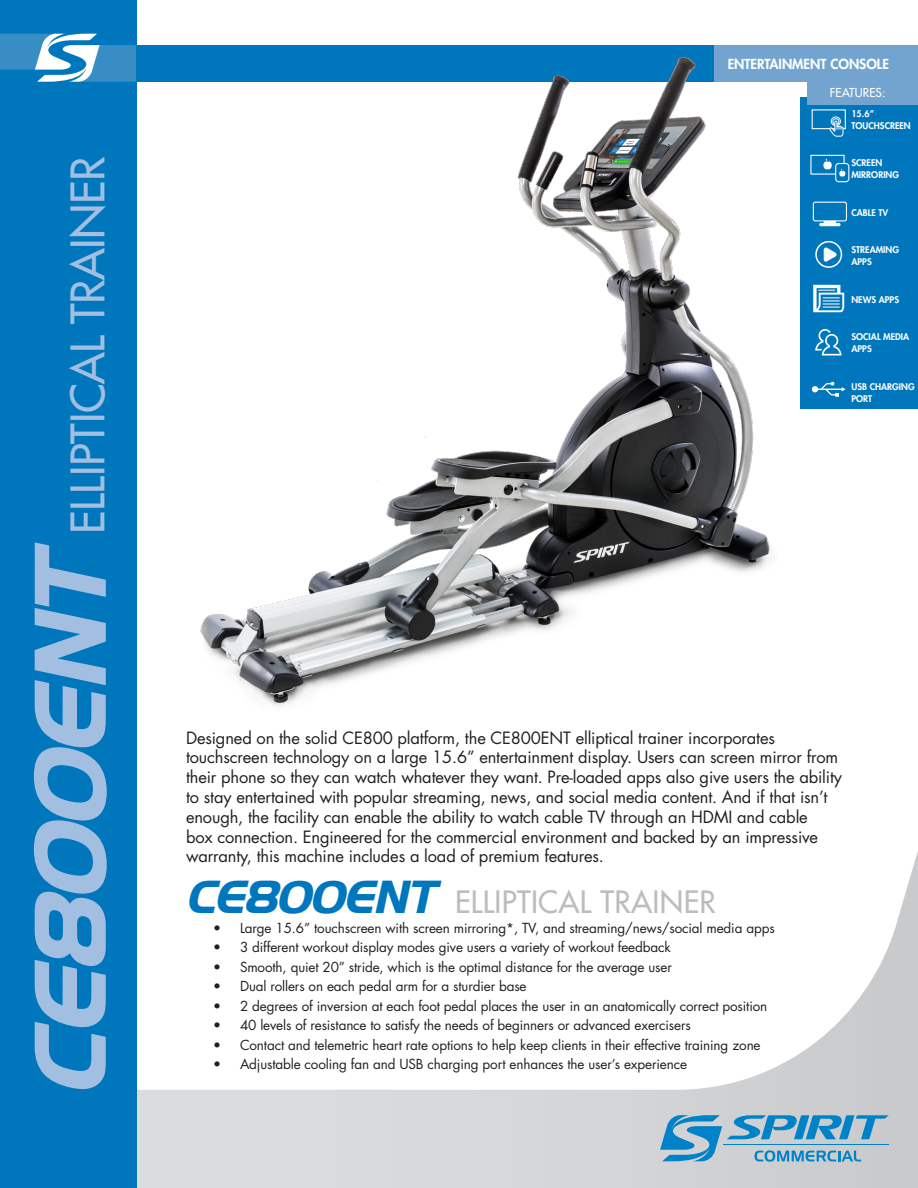
<style>
.page{position:relative;width:918px;height:1188px;background:#fff}
.page>*{position:absolute;margin:0;border:0;box-sizing:border-box;transform-origin:0 0}
.t1{font:italic 700 97.5px "Hanzel";color:#a2bfe2}
.t2{font:500 45px "Futura Std";letter-spacing:-.01em;color:#a2bfe2}
.t3{font:500 30px "Futura Std";letter-spacing:.01em;color:#bcbdc0}
.t4{font:16.5px/19.8px "Futura Std";letter-spacing:-.01em;color:#231f20}
.t5{font:13.5px "Futura Std";letter-spacing:-.01em;color:#231f20}
.t6{font:800 13.5px "Futura Std";color:#fff}
.t7{font:500 12px "Futura Std";color:#fff}
.t8{font:800 9px/12px "Futura Std";color:#fff}
.s1{font-family:"Hanzel";font-weight:700;font-style:italic;font-size:45px;color:#0077bd}
</style>
<div class="page">
<svg style="left:137px;top:851px;width:781px;height:337px"></svg>
<svg style="left:660px;top:1115px;width:229px;height:47px;background:#7fb1cd"></svg>
<hr style="left:723px;top:1144px;width:166px;height:1px;background:#0082c8">
<div style="left:0;top:0;width:137px;height:1188px;background:#0077bd"></div>
<svg style="left:0;top:34px;width:136px;height:48px"></svg>
<div style="left:801px;top:97px;width:117px;height:312px;background:#0077bd"></div>
<div style="left:715px;top:45px;width:203px;height:37px;background:#72a4cf"></div>
<div style="left:808px;top:78px;width:110px;height:27px;background:#72a4cf"></div>
<svg style="left:813px;top:285px;width:31px;height:27px"></svg>
<div style="left:810px;top:155px;width:35px;height:20px;background:#0077bd;border:1px solid #fff"></div>
<div style="left:836px;top:164px;width:13px;height:18px;background:#0077bd;border-radius:3px"></div>
<div style="left:835px;top:163px;width:14px;height:19px;border:1px solid #fff;border-radius:3px"></div>
<svg style="left:823px;top:159px;width:9px;height:10px"></svg>
<svg style="left:839px;top:169px;width:6px;height:8px"></svg>
<div style="left:813px;top:202px;width:34px;height:19px;border:1px solid #fff;border-radius:2px"></div>
<svg style="left:824px;top:221px;width:12px;height:2px"></svg>
<div style="left:819px;top:223px;width:21px;height:3px;border:1px solid #fff"></div>
<svg style="left:812px;top:382px;width:34px;height:15px"></svg>
<div style="left:812px;top:109px;width:34px;height:20px;background:#0077bd;border:1px solid #fff"></div>
<div style="left:831px;top:117px;width:10px;height:9px;border:1px solid #fff;border-radius:50%"></div>
<svg style="left:829px;top:119px;width:14px;height:18px"></svg>
<svg style="left:816px;top:242px;width:25px;height:25px"></svg>
<div style="left:815px;top:241px;width:27px;height:27px;border:2px solid #fff;border-radius:50%"></div>
<svg style="left:824px;top:247px;width:13px;height:15px"></svg>
<svg style="left:815px;top:329px;width:27px;height:26px"></svg>
<img style="left:151px;top:45px;width:619px;height:661px">
<p class="t2" style="left:60px;top:534px;width:379px;rotate:-90deg">ELLIPTICAL TRAINER</p>
<p class="t1" style="left:11px;top:1096px;width:555px;rotate:-90deg">CE800ENT</p>
<p class="t6" style="left:728px;top:55px;width:163px">ENTERTAINMENT CONSOLE</p>
<p class="t7" style="left:830px;top:85px;width:57px">FEATURES:</p>
<p class="t8" style="left:851px;top:107px;width:61px">15.6”<br>TOUCHSCREEN</p>
<p class="t8" style="left:851px;top:157px;width:49px">SCREEN<br>MIRRORING</p>
<p class="t8" style="left:851px;top:206px;width:38px">CABLE TV</p>
<p class="t8" style="left:851px;top:244px;width:49px">STREAMING<br>APPS</p>
<p class="t8" style="left:851px;top:293px;width:49px">NEWS APPS</p>
<p class="t8" style="left:851px;top:331px;width:59px">SOCIAL MEDIA<br>APPS</p>
<p class="t8" style="left:851px;top:380px;width:65px">USB CHARGING<br>PORT</p>
<p class="t4" style="left:186px;top:728px;width:658px">Designed on the solid CE800 platform, the CE800ENT elliptical trainer incorporates touchscreen technology on a large 15.6” entertainment display. Users can screen mirror from their phone so they can watch whatever they want. Pre-loaded apps also give users the ability to stay entertained with popular streaming, news, and social media content. And if that isn’t enough, the facility can enable the ability to watch cable TV through an HDMI and cable<br>box connection. Engineered for the commercial environment and backed by an impressive warranty, this machine includes a load of premium features.</p>
<p class="t3" style="left:186px;top:883px;width:531px"><span class="s1">CE800ENT</span> ELLIPTICAL TRAINER</p>
<p class="t5" style="left:213px;top:919px;width:563px">• Large 15.6” touchscreen with screen mirroring*, TV, and streaming/news/social media apps</p>
<p class="t5" style="left:213px;top:939px;width:459px">• 3 different workout display modes give users a variety of workout feedback</p>
<p class="t5" style="left:213px;top:958px;width:460px">• Smooth, quiet 20” stride, which is the optimal distance for the average user</p>
<p class="t5" style="left:213px;top:978px;width:315px">• Dual rollers on each pedal arm for a sturdier base</p>
<p class="t5" style="left:213px;top:997px;width:556px">• 2 degrees of inversion at each foot pedal places the user in an anatomically correct position</p>
<p class="t5" style="left:213px;top:1017px;width:479px">• 40 levels of resistance to satisfy the needs of beginners or advanced exercisers</p>
<p class="t5" style="left:213px;top:1036px;width:549px">• Contact and telemetric heart rate options to help keep clients in their effective training zone</p>
<p class="t5" style="left:213px;top:1056px;width:476px">• Adjustable cooling fan and USB charging port enhances the user’s experience</p>
</div>
